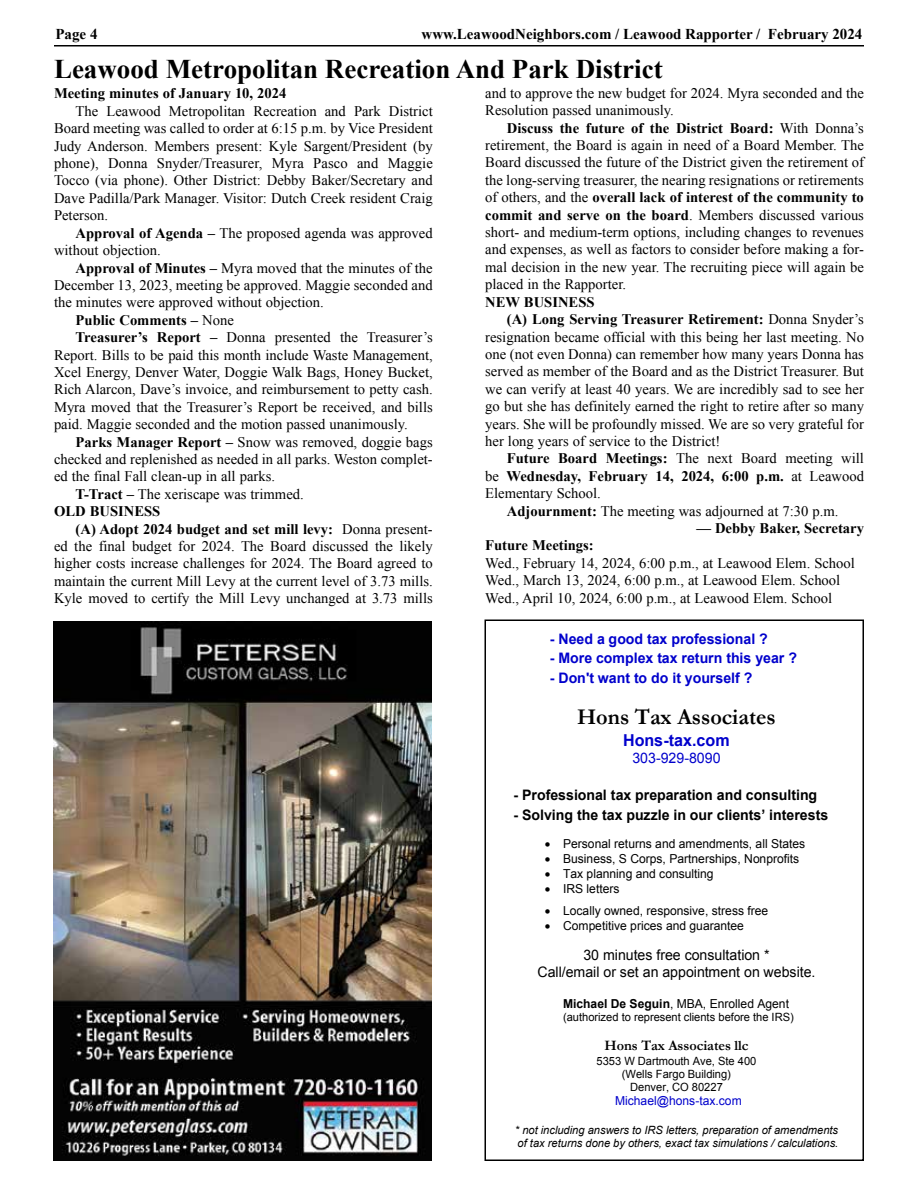
<style>
.page{position:relative;width:918px;height:1188px;background:#fff}
.page>*{position:absolute;margin:0;border:0;box-sizing:border-box;transform-origin:0 0}
.t1{font:700 27px "Times New Roman";color:#000}
.t2{font:700 22.65px "Garamond";color:#000}
.t3{font:700 16.5px "Arial";color:#00c}
.t4{font:700 15px "Times New Roman";color:#000}
.t5{font:14.7px/17.4px "Times New Roman";color:#000}
.t6{font:700 14.7px "Times New Roman";color:#000}
.t7{font:700 14.4px "Arial";color:#000}
.t8{font:700 14.4px "Arial";color:#00c}
.t9{font:14.4px/16.5px "Arial";color:#000;text-align:center}
.t10{font:700 14.4px "Garamond";color:#000}
.t11{font:14.4px "Arial";color:#00c}
.t12{font:12.3px "Arial";color:#000}
.t13{font:12.3px "Arial";color:#00c}
.t14{font:italic 11.4px/13px "Arial";color:#000}
.t15{font:11.4px/13px "Arial";color:#000;text-align:center}
.s1{font-weight:700}
.s2{font-weight:400}
</style>
<div class="page">
<hr style="left:54px;top:45px;width:810px;height:1px;background:#000">
<div style="left:484px;top:620px;width:380px;height:541px;border:2px solid #000"></div>
<img style="left:53px;top:621px;width:378px;height:540px">
<p class="t4" style="left:56px;top:23px;width:44px">Page 4</p>
<p class="t4" style="left:422px;top:23px;width:442px">www.LeawoodNeighbors.com / Leawood Rapporter / February 2024</p>
<h1 class="t1" style="left:54px;top:50px;width:610px">Leawood Metropolitan Recreation And Park District</h1>
<p class="t6" style="left:54px;top:83px;width:234px">Meeting minutes of January 10, 2024</p>
<p class="t5" style="left:54px;top:102px;width:380px;text-align:justify;text-indent:22px">The Leawood Metropolitan Recreation and Park District Board meeting was called to order at 6:15 p.m. by Vice President Judy Anderson. Members present: Kyle Sargent/President (by phone), Donna Snyder/Treasurer, Myra Pasco and Maggie Tocco (via phone). Other District: Debby Baker/Secretary and Dave Padilla/Park Manager. Visitor: Dutch Creek resident Craig Peterson.</p>
<p class="t5" style="left:54px;top:224px;width:380px;text-indent:22px"><span class="s1">Approval of Agenda –</span> The proposed agenda was approved without objection.</p>
<p class="t5" style="left:76px;top:259px;width:359px"><span class="s1">Approval of Minutes –</span> Myra moved that the minutes of the</p>
<p class="t5" style="left:54px;top:276px;width:380px">December 13, 2023, meeting be approved. Maggie seconded and</p>
<p class="t5" style="left:54px;top:293px;width:271px">the minutes were approved without objection.</p>
<p class="t6" style="left:76px;top:310px;width:160px">Public Comments – <span class="s2">None</span></p>
<p class="t5" style="left:76px;top:328px;width:359px"><span class="s1">Treasurer’s Report –</span> Donna presented the Treasurer’s</p>
<p class="t5" style="left:54px;top:346px;width:380px">Report. Bills to be paid this month include Waste Management,</p>
<p class="t5" style="left:54px;top:363px;width:380px">Xcel Energy, Denver Water, Doggie Walk Bags, Honey Bucket,</p>
<p class="t5" style="left:54px;top:380px;width:380px">Rich Alarcon, Dave’s invoice, and reimbursement to petty cash.</p>
<p class="t5" style="left:54px;top:398px;width:380px">Myra moved that the Treasurer’s Report be received, and bills</p>
<p class="t5" style="left:54px;top:415px;width:355px">paid. Maggie seconded and the motion passed unanimously.</p>
<p class="t5" style="left:76px;top:433px;width:359px"><span class="s1">Parks Manager Report –</span> Snow was removed, doggie bags</p>
<p class="t5" style="left:54px;top:450px;width:380px">checked and replenished as needed in all parks. Weston complet-</p>
<p class="t5" style="left:54px;top:468px;width:223px">ed the final Fall clean-up in all parks.</p>
<p class="t5" style="left:76px;top:485px;width:230px"><span class="s1">T-Tract –</span> The xeriscape was trimmed.</p>
<p class="t6" style="left:54px;top:501px;width:108px">OLD BUSINESS</p>
<p class="t6" style="left:76px;top:518px;width:359px">(A) Adopt 2024 budget and set mill levy: <span class="s2">Donna present-</span></p>
<p class="t5" style="left:54px;top:537px;width:380px">ed the final budget for 2024. The Board discussed the likely</p>
<p class="t5" style="left:54px;top:555px;width:380px">higher costs increase challenges for 2024. The Board agreed to</p>
<p class="t5" style="left:54px;top:572px;width:380px">maintain the current Mill Levy at the current level of 3.73 mills.</p>
<p class="t5" style="left:54px;top:589px;width:380px">Kyle moved to certify the Mill Levy unchanged at 3.73 mills</p>
<p class="t5" style="left:485px;top:84px;width:380px">and to approve the new budget for 2024. Myra seconded and the<br>Resolution passed unanimously.</p>
<p class="t5" style="left:485px;top:119px;width:380px;text-align:justify;text-indent:22px"><span class="s1">Discuss the future of the District Board:</span> With Donna’s retirement, the Board is again in need of a Board Member. The Board discussed the future of the District given the retirement of the long-serving treasurer, the nearing resignations or retirements of others, and the <span class="s1">overall lack of interest of the community to commit and serve on the board</span>. Members discussed various short- and medium-term options, including changes to revenues and expenses, as well as factors to consider before making a for&shy;mal decision in the new year. The recruiting piece will again be placed in the Rapporter.</p>
<p class="t6" style="left:485px;top:292px;width:111px">NEW BUSINESS</p>
<p class="t6" style="left:507px;top:309px;width:359px">(A) Long Serving Treasurer Retirement: <span class="s2">Donna Snyder’s</span></p>
<p class="t5" style="left:485px;top:328px;width:380px">resignation became official with this being her last meeting. No</p>
<p class="t5" style="left:485px;top:345px;width:380px">one (not even Donna) can remember how many years Donna has</p>
<p class="t5" style="left:485px;top:362px;width:380px">served as member of the Board and as the District Treasurer. But</p>
<p class="t5" style="left:485px;top:380px;width:380px">we can verify at least 40 years. We are incredibly sad to see her</p>
<p class="t5" style="left:485px;top:397px;width:380px">go but she has definitely earned the right to retire after so many</p>
<p class="t5" style="left:485px;top:415px;width:380px">years. She will be profoundly missed. We are so very grateful for</p>
<p class="t5" style="left:485px;top:432px;width:237px">her long years of service to the District!</p>
<p class="t5" style="left:507px;top:449px;width:359px"><span class="s1">Future Board Meetings:</span> The next Board meeting will</p>
<p class="t6" style="left:485px;top:466px;width:380px"><span class="s2">be</span> Wednesday, February 14, 2024, 6:00 p.m. <span class="s2">at Leawood</span></p>
<p class="t5" style="left:485px;top:484px;width:117px">Elementary School.</p>
<p class="t5" style="left:507px;top:502px;width:333px"><span class="s1">Adjournment:</span> The meeting was adjourned at 7:30 p.m.</p>
<p class="t6" style="left:696px;top:518px;width:169px">— Debby Baker, Secretary</p>
<p class="t6" style="left:485px;top:535px;width:110px">Future Meetings:</p>
<p class="t5" style="left:485px;top:554px;width:371px">Wed., February 14, 2024, 6:00 p.m., at Leawood Elem. School<br>Wed., March 13, 2024, 6:00 p.m., at Leawood Elem. School<br>Wed., April 10, 2024, 6:00 p.m., at Leawood Elem. School</p>
<p class="t8" style="left:550px;top:630px;width:219px">- Need a good tax professional ?</p>
<p class="t8" style="left:550px;top:649px;width:249px">- More complex tax return this year ?</p>
<p class="t8" style="left:550px;top:668px;width:204px">- Don't want to do it yourself ?</p>
<h2 class="t2" style="left:577px;top:702px;width:200px">Hons Tax Associates</h2>
<p class="t3" style="left:623px;top:729px;width:108px">Hons-tax.com</p>
<p class="t11" style="left:632px;top:748px;width:90px">303-929-8090</p>
<p class="t7" style="left:514px;top:785px;width:305px">- Professional tax preparation and consulting</p>
<p class="t7" style="left:514px;top:806px;width:316px">- Solving the tax puzzle in our clients’ interests</p>
<p class="t12" style="left:545px;top:836px;width:262px">• Personal returns and amendments, all States</p>
<p class="t12" style="left:545px;top:851px;width:256px">• Business, S Corps, Partnerships, Nonprofits</p>
<p class="t12" style="left:545px;top:866px;width:170px">• Tax planning and consulting</p>
<p class="t12" style="left:545px;top:881px;width:76px">• IRS letters</p>
<p class="t12" style="left:545px;top:902px;width:225px">• Locally owned, responsive, stress free</p>
<p class="t12" style="left:545px;top:917px;width:201px">• Competitive prices and guarantee</p>
<p class="t9" style="left:537px;top:947px;width:280px">30 minutes free consultation *<br>Call/email or set an appointment on website.</p>
<p class="t12" style="left:563px;top:995px;width:228px"><span class="s1">Michael De Seguin</span>, MBA, Enrolled Agent</p>
<p class="t15" style="left:563px;top:1011px;width:232px">(authorized to represent clients before the IRS)</p>
<p class="t10" style="left:604px;top:1036px;width:145px">Hons Tax Associates llc</p>
<p class="t15" style="left:597px;top:1054px;width:161px">5353 W Dartmouth Ave, Ste 400 (Wells Fargo Building)<br>Denver, CO 80227</p>
<p class="t13" style="left:615px;top:1092px;width:128px">Michael@hons-tax.com</p>
<p class="t14" style="left:515px;top:1124px;width:325px">* not including answers to IRS letters, preparation of amendments of tax returns done by others, exact tax simulations / calculations.</p>
</div>
